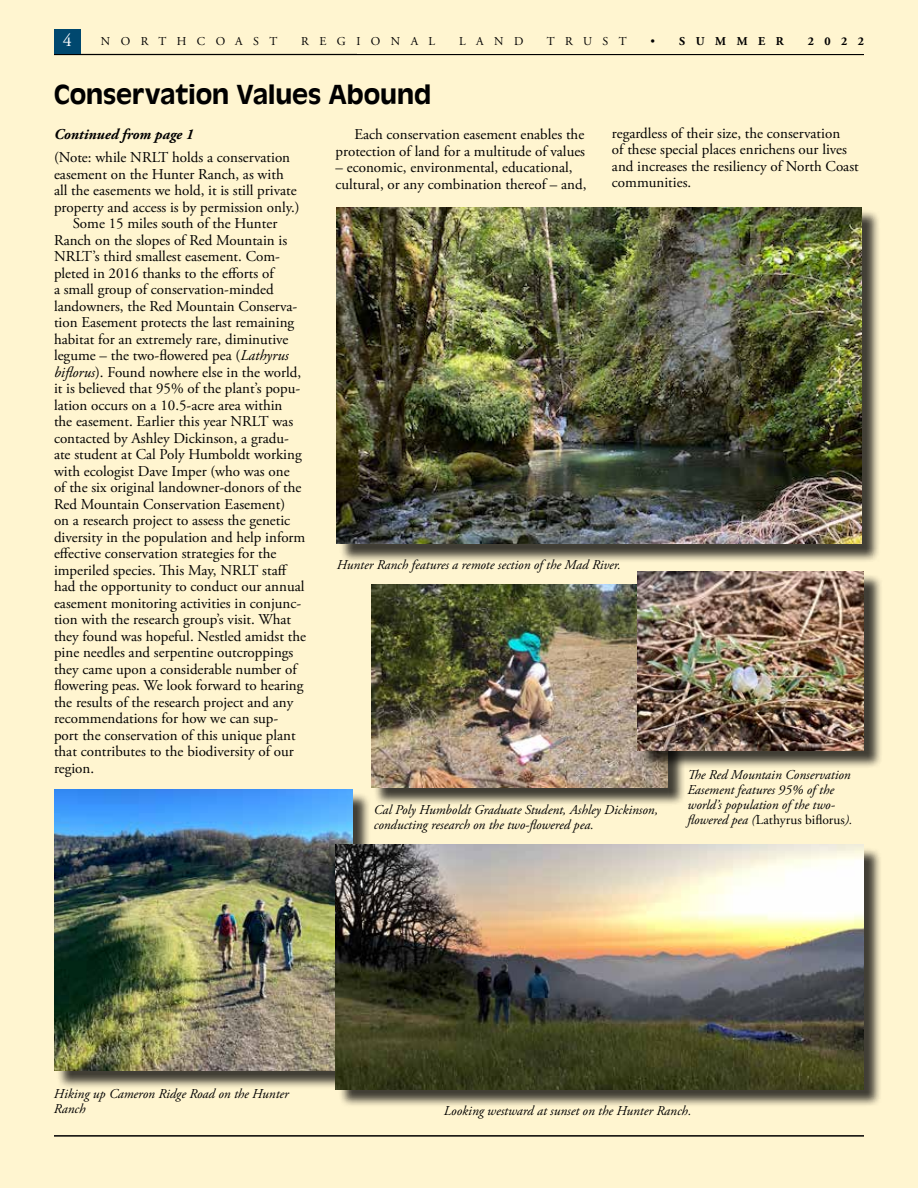
<style>
.page{position:relative;width:918px;height:1188px;background:#fff5d0}
.page>*{position:absolute;margin:0;border:0;box-sizing:border-box;transform-origin:0 0}
.t1{font:500 28.5px "Antigone";color:#000}
.t2{font:18px "Adobe Garamond Pro";color:#fff}
.t3{font:15px/16.5px "Adobe Garamond Pro";color:#000}
.t4{font:italic 700 15px "Adobe Garamond Pro";color:#000}
.t5{font:italic 13.5px/15px "Adobe Garamond Pro";color:#000}
.t6{font:12px "Adobe Garamond Pro";letter-spacing:.87em;color:#000}
.t7{font:700 12px "Adobe Garamond Pro";letter-spacing:.885em;color:#000}
.s1{font-weight:400}
.s2{font-style:italic}
.s3{font-style:normal}
</style>
<div class="page">
<div style="left:373px;top:587px;width:313px;height:219px;background:#000;opacity:.75"></div>
<img style="left:371px;top:585px;width:297px;height:202px">
<div style="left:54px;top:29px;width:27px;height:25px;background:#00486f"></div>
<hr style="left:54px;top:1135px;width:810px;height:2px;background:#000">
<hr style="left:54px;top:54px;width:810px;height:1px;background:#000">
<div style="left:56px;top:792px;width:315px;height:297px;background:#000;opacity:.75"></div>
<img style="left:54px;top:789px;width:298px;height:282px">
<div style="left:339px;top:210px;width:541px;height:353px;background:#000;opacity:.75"></div>
<img style="left:337px;top:207px;width:524px;height:337px">
<div style="left:338px;top:847px;width:545px;height:261px;background:#000;opacity:.75"></div>
<img style="left:336px;top:845px;width:528px;height:244px">
<div style="left:640px;top:574px;width:243px;height:196px;background:#000;opacity:.75"></div>
<img style="left:638px;top:572px;width:226px;height:179px">
<p class="t2" style="left:63px;top:30px;width:10px">4</p>
<p class="t6" style="left:101px;top:34px;width:178px">NORTHCOAST</p>
<p class="t6" style="left:301px;top:34px;width:135px">REGIONAL</p>
<p class="t6" style="left:459px;top:34px;width:66px">LAND</p>
<p class="t6" style="left:547px;top:34px;width:81px">TRUST</p>
<p class="t7" style="left:651px;top:34px;width:135px"><span class="s1">•</span> SUMMER</p>
<p class="t7" style="left:808px;top:34px;width:58px">2022</p>
<h1 class="t1" style="left:54px;top:74px;width:379px">Conservation Values Abound</h1>
<p class="t4" style="left:54px;top:126px;width:141px">Continued from page 1</p>
<p class="t3" style="left:612px;top:125px;width:248px">regardless of their size, the conservation<br>of these special places enrichens our lives and increases the resiliency of North Coast communities.</p>
<p class="t3" style="left:336px;top:127px;width:251px;text-align:right">Each conservation easement enables the protection of land for a multitude of values</p>
<p class="t3" style="left:336px;top:160px;width:252px">– economic, environmental, educational, cultural, or any combination thereof – and,</p>
<p class="t3" style="left:54px;top:150px;width:238px">(Note: while NRLT holds a conservation</p>
<p class="t3" style="left:54px;top:166px;width:231px">easement on the Hunter Ranch, as with</p>
<p class="t3" style="left:54px;top:183px;width:244px">all the easements we hold, it is still private</p>
<p class="t3" style="left:54px;top:199px;width:247px">property and access is by permission only.)</p>
<p class="t3" style="left:73px;top:216px;width:206px">Some 15 miles south of the Hunter</p>
<p class="t3" style="left:54px;top:232px;width:235px">Ranch on the slopes of Red Mountain is</p>
<p class="t3" style="left:54px;top:249px;width:228px">NRLT’s third smallest easement. Com-</p>
<p class="t3" style="left:54px;top:265px;width:221px">pleted in 2016 thanks to the efforts of</p>
<p class="t3" style="left:54px;top:282px;width:221px">a small group of conservation-minded</p>
<p class="t3" style="left:54px;top:298px;width:245px">landowners, the Red Mountain Conserva-</p>
<p class="t3" style="left:54px;top:315px;width:242px">tion Easement protects the last remaining</p>
<p class="t3" style="left:54px;top:331px;width:236px">habitat for an extremely rare, diminutive</p>
<p class="t3" style="left:54px;top:348px;width:236px">legume – the two-flowered pea (<span class="s2">Lathyrus</span></p>
<p class="t3" style="left:54px;top:364px;width:249px"><span class="s2">biflorus</span>). Found nowhere else in the world,</p>
<p class="t3" style="left:54px;top:381px;width:248px">it is believed that 95% of the plant’s popu-</p>
<p class="t3" style="left:54px;top:397px;width:230px">lation occurs on a 10.5-acre area within</p>
<p class="t3" style="left:54px;top:414px;width:241px">the easement. Earlier this year NRLT was</p>
<p class="t3" style="left:54px;top:430px;width:236px">contacted by Ashley Dickinson, a gradu-</p>
<p class="t3" style="left:54px;top:447px;width:249px">ate student at Cal Poly Humboldt working</p>
<p class="t3" style="left:54px;top:463px;width:237px">with ecologist Dave Imper (who was one</p>
<p class="t3" style="left:54px;top:480px;width:249px">of the six original landowner-donors of the</p>
<p class="t3" style="left:54px;top:496px;width:233px">Red Mountain Conservation Easement)</p>
<p class="t3" style="left:54px;top:513px;width:238px">on a research project to assess the genetic</p>
<p class="t3" style="left:54px;top:529px;width:253px">diversity in the population and help inform</p>
<p class="t3" style="left:54px;top:546px;width:224px">effective conservation strategies for the</p>
<p class="t3" style="left:54px;top:562px;width:235px">imperiled species. This May, NRLT staff</p>
<p class="t3" style="left:54px;top:579px;width:252px">had the opportunity to conduct our annual</p>
<p class="t3" style="left:54px;top:595px;width:249px">easement monitoring activities in conjunc-</p>
<p class="t3" style="left:54px;top:612px;width:239px">tion with the research group’s visit. What</p>
<p class="t3" style="left:54px;top:628px;width:254px">they found was hopeful. Nestled amidst the</p>
<p class="t3" style="left:54px;top:645px;width:241px">pine needles and serpentine outcroppings</p>
<p class="t3" style="left:54px;top:661px;width:244px">they came upon a considerable number of</p>
<p class="t3" style="left:54px;top:678px;width:251px">flowering peas. We look forward to hearing</p>
<p class="t3" style="left:54px;top:694px;width:241px">the results of the research project and any</p>
<p class="t3" style="left:54px;top:711px;width:226px">recommendations for how we can sup-</p>
<p class="t3" style="left:54px;top:727px;width:243px">port the conservation of this unique plant</p>
<p class="t3" style="left:54px;top:744px;width:241px">that contributes to the biodiversity of our</p>
<p class="t3" style="left:54px;top:760px;width:42px">region.</p>
<p class="t5" style="left:337px;top:558px;width:286px">Hunter Ranch features a remote section of the Mad River.</p>
<p class="t5" style="left:687px;top:767px;width:167px">The Red Mountain Conservation<br>Easement features 95% of the world’s population of the two&shy;flowered pea (<span class="s3">Lathyrus biflorus</span>).</p>
<p class="t5" style="left:374px;top:803px;width:286px">Cal Poly Humboldt Graduate Student, Ashley Dickinson, conducting research on the two-flowered pea.</p>
<p class="t5" style="left:54px;top:1087px;width:236px">Hiking up Cameron Ridge Road on the Hunter<br>Ranch</p>
<p class="t5" style="left:444px;top:1104px;width:249px">Looking westward at sunset on the Hunter Ranch.</p>
</div>
